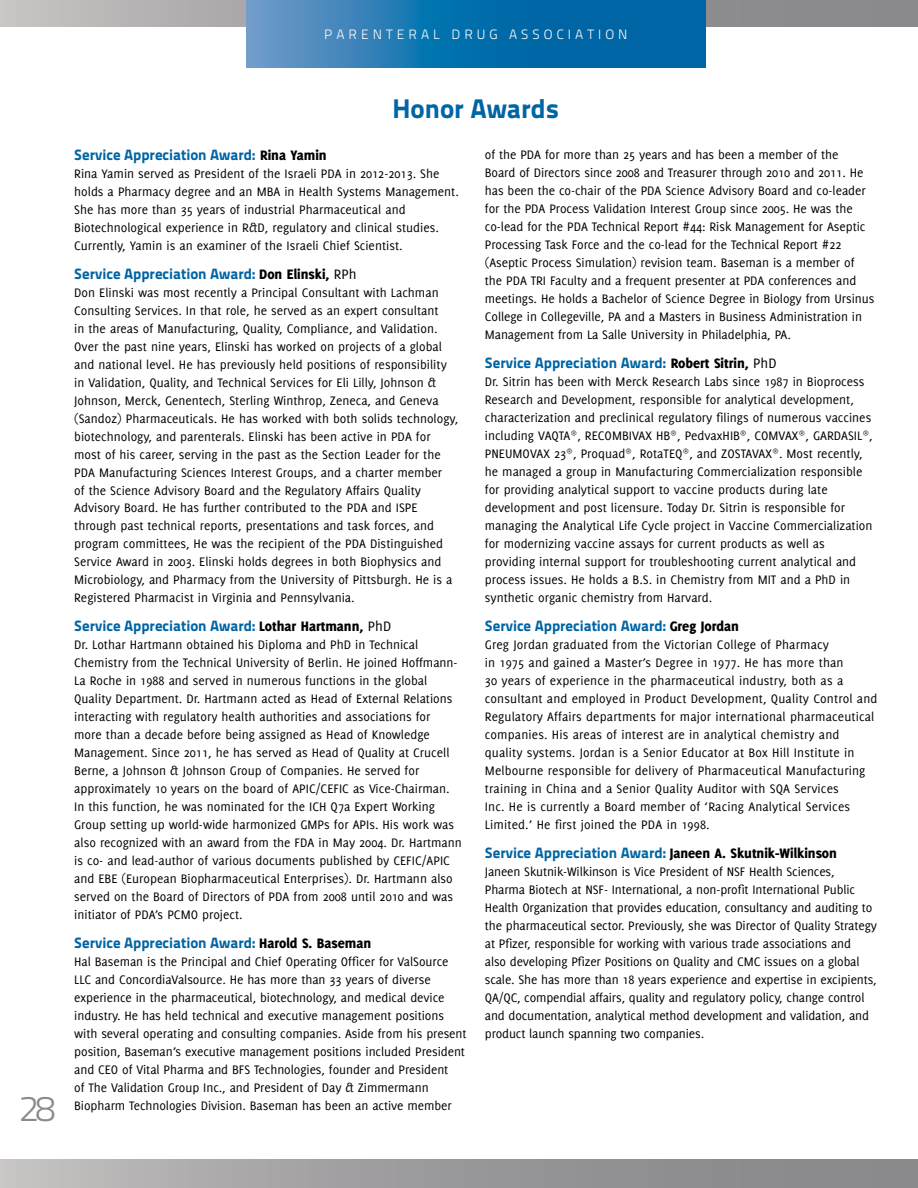
<style>
.page{position:relative;width:918px;height:1188px;background:#fff}
.page>*{position:absolute;margin:0;border:0;box-sizing:border-box;transform-origin:0 0}
.t1{font:36px "Titillium Text 14 L 250 wt";color:#8a8a8d}
.t2{font:27px "Titillium Text 14 L 999 wt";color:#0065a4}
.t3{font:15px "Titillium Text 14 L 999 wt";color:#0065a4}
.t4{font:13.5px/18px "Delicious";color:#000}
.t5{font:13.5px "Titillium Text 14 L 250 wt";letter-spacing:.3em;color:#fff}
.s1{font-family:"Delicious";font-weight:800;color:#000}
.s2{font-family:"Delicious";color:#000}
</style>
<div class="page">
<div style="left:0;top:1160px;width:918px;height:28px;background:linear-gradient(to right,#bdbaba,#808083)"></div>
<svg style="left:917px;top:1160px;width:1px;height:28px"></svg>
<svg style="left:0;top:0;width:917px;height:27px;background:#a3a1a3"></svg>
<svg style="left:917px;top:0;width:1px;height:27px"></svg>
<svg style="left:246px;top:0;width:459px;height:68px;background:#1a74af"></svg>
<p class="t5" style="left:324px;top:26px;width:305px">PARENTERAL DRUG ASSOCIATION</p>
<h1 class="t1" style="left:19px;top:1087px;width:37px">28</h1>
<h2 class="t2" style="left:393px;top:92px;width:168px">Honor Awards</h2>
<p class="t3" style="left:74px;top:145px;width:254px">Service Appreciation Award: <span class="s1">Rina Yamin</span></p>
<p class="t4" style="left:74px;top:164px;width:386px">Rina Yamin served as President of the Israeli PDA in 2012-2013. She holds a Pharmacy degree and an MBA in Health Systems Management.<br>She has more than 35 years of industrial Pharmaceutical and Biotechnological experience in R&amp;D, regulatory and clinical studies.<br>Currently, Yamin is an examiner of the Israeli Chief Scientist.</p>
<p class="t3" style="left:74px;top:264px;width:284px">Service Appreciation Award: <span class="s1">Don Elinski,</span> <span class="s2">RPh</span></p>
<p class="t4" style="left:74px;top:283px;width:385px">Don Elinski was most recently a Principal Consultant with Lachman Consulting Services. In that role, he served as an expert consultant<br>in the areas of Manufacturing, Quality, Compliance, and Validation.<br>Over the past nine years, Elinski has worked on projects of a global and national level. He has previously held positions of responsibility in Validation, Quality, and Technical Services for Eli Lilly, Johnson &amp; Johnson, Merck, Genentech, Sterling Winthrop, Zeneca, and Geneva (Sandoz) Pharmaceuticals. He has worked with both solids technology, biotechnology, and parenterals. Elinski has been active in PDA for most of his career, serving in the past as the Section Leader for the PDA Manufacturing Sciences Interest Groups, and a charter member<br>of the Science Advisory Board and the Regulatory Affairs Quality Advisory Board. He has further contributed to the PDA and ISPE through past technical reports, presentations and task forces, and program committees, He was the recipient of the PDA Distinguished Service Award in 2003. Elinski holds degrees in both Biophysics and Microbiology, and Pharmacy from the University of Pittsburgh. He is a Registered Pharmacist in Virginia and Pennsylvania.</p>
<p class="t3" style="left:74px;top:617px;width:318px">Service Appreciation Award: <span class="s1">Lothar Hartmann,</span> <span class="s2">PhD</span></p>
<p class="t4" style="left:74px;top:636px;width:389px">Dr. Lothar Hartmann obtained his Diploma and PhD in Technical Chemistry from the Technical University of Berlin. He joined Hoffmann-La Roche in 1988 and served in numerous functions in the global Quality Department. Dr. Hartmann acted as Head of External Relations interacting with regulatory health authorities and associations for<br>more than a decade before being assigned as Head of Knowledge Management. Since 2011, he has served as Head of Quality at Crucell Berne, a Johnson &amp; Johnson Group of Companies. He served for approximately 10 years on the board of APIC/CEFIC as Vice-Chairman.<br>In this function, he was nominated for the ICH Q7a Expert Working Group setting up world-wide harmonized GMPs for APIs. His work was also recognized with an award from the FDA in May 2004. Dr. Hartmann is co- and lead-author of various documents published by CEFIC/APIC and EBE (European Biopharmaceutical Enterprises). Dr. Hartmann also served on the Board of Directors of PDA from 2008 until 2010 and was initiator of PDA’s PCMO project.</p>
<p class="t3" style="left:74px;top:934px;width:298px">Service Appreciation Award: <span class="s1">Harold S. Baseman</span></p>
<p class="t4" style="left:74px;top:953px;width:394px">Hal Baseman is the Principal and Chief Operating Officer for ValSource LLC and ConcordiaValsource. He has more than 33 years of diverse experience in the pharmaceutical, biotechnology, and medical device industry. He has held technical and executive management positions with several operating and consulting companies. Aside from his present position, Baseman’s executive management positions included President and CEO of Vital Pharma and BFS Technologies, founder and President<br>of The Validation Group Inc., and President of Day &amp; Zimmermann Biopharm Technologies Division. Baseman has been an active member</p>
<p class="t4" style="left:485px;top:146px;width:391px">of the PDA for more than 25 years and has been a member of the<br>Board of Directors since 2008 and Treasurer through 2010 and 2011. He has been the co-chair of the PDA Science Advisory Board and co-leader for the PDA Process Validation Interest Group since 2005. He was the co-lead for the PDA Technical Report #44: Risk Management for Aseptic Processing Task Force and the co-lead for the Technical Report #22 (Aseptic Process Simulation) revision team. Baseman is a member of the PDA TRI Faculty and a frequent presenter at PDA conferences and meetings. He holds a Bachelor of Science Degree in Biology from Ursinus College in Collegeville, PA and a Masters in Business Administration in Management from La Salle University in Philadelphia, PA.</p>
<p class="t3" style="left:485px;top:353px;width:293px">Service Appreciation Award: <span class="s1">Robert Sitrin,</span> <span class="s2">PhD</span></p>
<p class="t4" style="left:485px;top:372px;width:389px">Dr. Sitrin has been with Merck Research Labs since 1987 in Bioprocess Research and Development, responsible for analytical development, characterization and preclinical regulatory filings of numerous vaccines including VAQTA<sup>®</sup>, RECOMBIVAX HB<sup>®</sup>, PedvaxHIB<sup>®</sup>, COMVAX<sup>®</sup>, GARDASIL<sup>®</sup>, PNEUMOVAX 23<sup>®</sup>, Proquad<sup>®</sup>, RotaTEQ<sup>®</sup>, and ZOSTAVAX<sup>®</sup>. Most recently, he managed a group in Manufacturing Commercialization responsible for providing analytical support to vaccine products during late development and post licensure. Today Dr. Sitrin is responsible for managing the Analytical Life Cycle project in Vaccine Commercialization for modernizing vaccine assays for current products as well as providing internal support for troubleshooting current analytical and process issues. He holds a B.S. in Chemistry from MIT and a PhD in synthetic organic chemistry from Harvard.</p>
<p class="t3" style="left:485px;top:616px;width:256px">Service Appreciation Award: <span class="s1">Greg Jordan</span></p>
<p class="t4" style="left:485px;top:635px;width:394px">Greg Jordan graduated from the Victorian College of Pharmacy<br>in 1975 and gained a Master’s Degree in 1977. He has more than<br>30 years of experience in the pharmaceutical industry, both as a consultant and employed in Product Development, Quality Control and Regulatory Affairs departments for major international pharmaceutical companies. His areas of interest are in analytical chemistry and quality systems. Jordan is a Senior Educator at Box Hill Institute in Melbourne responsible for delivery of Pharmaceutical Manufacturing training in China and a Senior Quality Auditor with SQA Services<br>Inc. He is currently a Board member of ‘Racing Analytical Services Limited.’ He first joined the PDA in 1998.</p>
<p class="t3" style="left:485px;top:843px;width:354px">Service Appreciation Award: <span class="s1">Janeen A. Skutnik-Wilkinson</span></p>
<p class="t4" style="left:485px;top:862px;width:393px">Janeen Skutnik-Wilkinson is Vice President of NSF Health Sciences, Pharma Biotech at NSF- International, a non-profit International Public Health Organization that provides education, consultancy and auditing to the pharmaceutical sector. Previously, she was Director of Quality Strategy at Pfizer, responsible for working with various trade associations and<br>also developing Pfizer Positions on Quality and CMC issues on a global scale. She has more than 18 years experience and expertise in excipients, QA/QC, compendial affairs, quality and regulatory policy, change control and documentation, analytical method development and validation, and product launch spanning two companies.</p>
</div>
